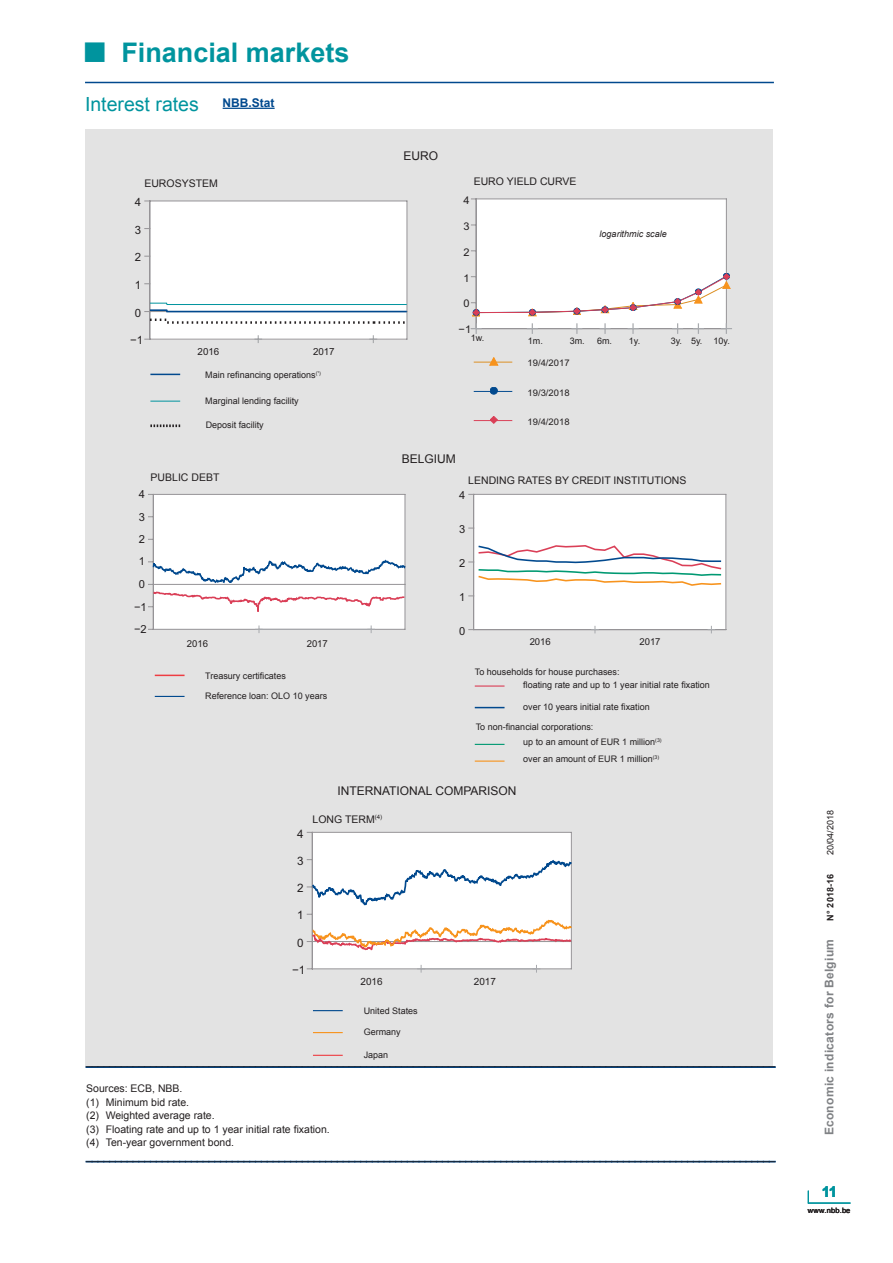
<style>
.page{position:relative;width:893px;height:1263px;background:#fff}
.page>*{position:absolute;margin:0;border:0;box-sizing:border-box;transform-origin:0 0}
.t1{font:700 27px "Arial";color:#00949e}
.t2{font:19.5px "Arial";color:#00949e}
.t3{font:700 15px "Arial";color:#00949e}
.t4{font:12px "Arial";color:#231f20}
.t5{font:700 12px "Arial";letter-spacing:.025em;color:#808285}
.t6{font:700 12px "Arial";color:#01498e}
.t7{font:11.55px "Arial";color:#231f20}
.t8{font:11.4px "Arial";color:#231f20}
.t9{font:11.1px "Arial";color:#231f20}
.t10{font:10.65px "Arial";color:#231f20;scale:1.04 1}
.t11{font:10.5px/13.5px "Arial";color:#231f20}
.t12{font:9.9px "Arial";color:#231f20}
.t13{font:9.75px "Arial";color:#231f20}
.t14{font:9.6px "Arial";color:#231f20}
.t15{font:9.45px "Arial";color:#231f20}
.t16{font:9.15px "Arial";color:#231f20;scale:1.04 1}
.t17{font:9px/13.6px "Arial";color:#231f20}
.t18{font:italic 9px "Arial";color:#231f20}
.t19{font:700 9px "Arial";letter-spacing:.01em;color:#231f20}
.t20{font:7.5px "Arial";letter-spacing:.02em;color:#231f20}
</style>
<div class="page">
<div style="left:85px;top:129px;width:687px;height:938px;background:#e3e3e3"></div>
<hr style="left:150px;top:374px;width:30px;height:1px;background:#01498e">
<hr style="left:150px;top:401px;width:30px;height:1px;background:#00949e">
<svg style="left:150px;top:424px;width:30px;height:3px"></svg>
<hr style="left:155px;top:675px;width:30px;height:1px;background:#ee3d43">
<hr style="left:155px;top:696px;width:30px;height:1px;background:#01498e">
<svg style="left:475px;top:707px;width:29px;height:1px"></svg>
<hr style="left:475px;top:685px;width:29px;height:2px;background:#da3f57">
<svg style="left:475px;top:744px;width:29px;height:1px"></svg>
<hr style="left:475px;top:760px;width:29px;height:2px;background:#f7931d">
<hr style="left:313px;top:1010px;width:30px;height:1px;background:#01498e">
<hr style="left:313px;top:1032px;width:30px;height:1px;background:#f7931d">
<hr style="left:313px;top:1055px;width:30px;height:1px;background:#ee3d43">
<div style="left:150px;top:201px;width:257px;height:138px;background:#fff"></div>
<hr style="left:149px;top:339px;width:258px;height:1px;background:#969497">
<hr style="left:149px;top:201px;width:258px;height:1px;background:#969497">
<hr style="left:407px;top:201px;width:1px;height:139px;background:#969497">
<hr style="left:149px;top:201px;width:1px;height:139px;background:#969497">
<svg style="left:144px;top:302px;width:264px;height:23px"></svg>
<svg style="left:254px;top:335px;width:8px;height:8px"></svg>
<svg style="left:369px;top:335px;width:8px;height:8px"></svg>
<div style="left:153px;top:494px;width:252px;height:135px;background:#fff"></div>
<hr style="left:153px;top:494px;width:252px;height:1px;background:#969497">
<hr style="left:405px;top:494px;width:1px;height:136px;background:#969497">
<hr style="left:153px;top:494px;width:1px;height:136px;background:#969497">
<svg style="left:148px;top:555px;width:258px;height:78px"></svg>
<div style="left:474px;top:494px;width:252px;height:136px;background:#fff"></div>
<hr style="left:473px;top:494px;width:253px;height:1px;background:#969497">
<hr style="left:725px;top:494px;width:1px;height:136px;background:#969497">
<hr style="left:473px;top:494px;width:1px;height:136px;background:#969497">
<hr style="left:473px;top:629px;width:253px;height:1px;background:#969497">
<svg style="left:468px;top:544px;width:254px;height:43px"></svg>
<svg style="left:591px;top:626px;width:8px;height:7px"></svg>
<svg style="left:708px;top:626px;width:7px;height:7px"></svg>
<div style="left:312px;top:832px;width:259px;height:137px;background:#fff"></div>
<hr style="left:312px;top:968px;width:260px;height:1px;background:#969497">
<hr style="left:312px;top:832px;width:260px;height:1px;background:#969497">
<hr style="left:571px;top:832px;width:1px;height:137px;background:#969497">
<hr style="left:312px;top:832px;width:1px;height:137px;background:#969497">
<svg style="left:307px;top:855px;width:265px;height:96px"></svg>
<hr style="left:421px;top:968px;width:115px;height:1px;background:#a8aaae">
<svg style="left:417px;top:965px;width:8px;height:8px"></svg>
<svg style="left:532px;top:965px;width:8px;height:8px"></svg>
<div style="left:476px;top:199px;width:250px;height:130px;background:#fff"></div>
<hr style="left:476px;top:199px;width:251px;height:1px;background:#969497">
<hr style="left:726px;top:199px;width:1px;height:130px;background:#969497">
<hr style="left:476px;top:199px;width:1px;height:130px;background:#969497">
<hr style="left:476px;top:328px;width:250px;height:1px;background:#969497">
<svg style="left:471px;top:274px;width:259px;height:42px"></svg>
<svg style="left:471px;top:323px;width:11px;height:11px"></svg>
<svg style="left:527px;top:323px;width:11px;height:11px"></svg>
<svg style="left:571px;top:323px;width:11px;height:11px"></svg>
<svg style="left:600px;top:323px;width:10px;height:11px"></svg>
<svg style="left:628px;top:323px;width:11px;height:11px"></svg>
<svg style="left:672px;top:323px;width:11px;height:11px"></svg>
<svg style="left:693px;top:323px;width:11px;height:11px"></svg>
<svg style="left:721px;top:323px;width:11px;height:11px"></svg>
<hr style="left:474px;top:362px;width:38px;height:1px;background:#dc8e21">
<svg style="left:490px;top:357px;width:8px;height:8px"></svg>
<hr style="left:474px;top:391px;width:38px;height:1px;background:#01498e">
<div style="left:490px;top:387px;width:7px;height:7px;background:#01498e;border:1px solid #01498e;border-radius:50%"></div>
<hr style="left:474px;top:420px;width:38px;height:1px;background:#da3f57">
<svg style="left:490px;top:416px;width:7px;height:7px"></svg>
<svg style="left:808px;top:1191px;width:1px;height:12px"></svg>
<hr style="left:808px;top:1203px;width:42px;height:1px;background:#00949e">
<svg style="left:86px;top:1066px;width:690px;height:2px"></svg>
<svg style="left:86px;top:1161px;width:690px;height:1px"></svg>
<hr style="left:85px;top:82px;width:689px;height:1px;background:#01498e">
<hr style="left:223px;top:108px;width:52px;height:1px;background:#01498e">
<h1 class="t1" style="left:121px;top:35px;width:230px">Financial markets</h1>
<h2 class="t2" style="left:85px;top:92px;width:115px">Interest rates</h2>
<p class="t6" style="left:223px;top:95px;width:53px">NBB.Stat</p>
<p class="t11" style="left:144px;top:177px;width:75px">EUROSYSTEM</p>
<p class="t8" style="left:135px;top:195px;width:8px">4</p>
<p class="t8" style="left:135px;top:222px;width:8px">3</p>
<p class="t8" style="left:135px;top:250px;width:8px">2</p>
<p class="t8" style="left:135px;top:278px;width:8px">1</p>
<p class="t8" style="left:135px;top:305px;width:8px">0</p>
<p class="t8" style="left:130px;top:333px;width:15px">−1</p>
<p class="t13" style="left:198px;top:346px;width:23px">2016</p>
<p class="t13" style="left:313px;top:346px;width:23px">2017</p>
<p class="t17" style="left:205px;top:368px;width:117px">Main refinancing operations<sup>(¹)</sup></p>
<p class="t17" style="left:205px;top:394px;width:95px">Marginal lending facility</p>
<p class="t17" style="left:206px;top:418px;width:60px">Deposit facility</p>
<p class="t11" style="left:151px;top:471px;width:70px">PUBLIC DEBT</p>
<p class="t9" style="left:139px;top:487px;width:8px">4</p>
<p class="t9" style="left:139px;top:509px;width:8px">3</p>
<p class="t9" style="left:139px;top:532px;width:8px">2</p>
<p class="t9" style="left:139px;top:554px;width:8px">1</p>
<p class="t9" style="left:139px;top:577px;width:8px">0</p>
<p class="t9" style="left:134px;top:599px;width:14px">−1</p>
<p class="t9" style="left:134px;top:622px;width:14px">−2</p>
<p class="t14" style="left:187px;top:638px;width:23px">2016</p>
<p class="t14" style="left:307px;top:638px;width:23px">2017</p>
<p class="t17" style="left:205px;top:669px;width:82px">Treasury certificates</p>
<p class="t17" style="left:205px;top:689px;width:124px">Reference loan: OLO 10 years</p>
<p class="t4" style="left:403px;top:148px;width:36px">EURO</p>
<p class="t11" style="left:474px;top:175px;width:104px">EURO YIELD CURVE</p>
<p class="t10" style="left:463px;top:193px;width:7px">4</p>
<p class="t10" style="left:463px;top:219px;width:7px">3</p>
<p class="t10" style="left:463px;top:245px;width:7px">2</p>
<p class="t10" style="left:463px;top:271px;width:7px">1</p>
<p class="t10" style="left:463px;top:297px;width:7px">0</p>
<p class="t18" style="left:600px;top:228px;width:69px">logarithmic scale</p>
<p class="t10" style="left:459px;top:323px;width:14px">−1</p>
<p class="t17" style="left:471px;top:331px;width:15px">1w.</p>
<p class="t17" style="left:528px;top:334px;width:17px">1m.</p>
<p class="t17" style="left:570px;top:334px;width:44px">3m. 6m.</p>
<p class="t17" style="left:629px;top:334px;width:13px">1y.</p>
<p class="t17" style="left:671px;top:334px;width:61px">3y. 5y. 10y.</p>
<p class="t16" style="left:528px;top:357px;width:42px">19/4/2017</p>
<p class="t16" style="left:528px;top:386px;width:42px">19/3/2018</p>
<p class="t16" style="left:528px;top:416px;width:42px">19/4/2018</p>
<p class="t4" style="left:402px;top:451px;width:56px">BELGIUM</p>
<p class="t11" style="left:468px;top:473px;width:220px">LENDING RATES BY CREDIT INSTITUTIONS</p>
<p class="t9" style="left:459px;top:488px;width:8px">4</p>
<p class="t9" style="left:459px;top:522px;width:8px">3</p>
<p class="t9" style="left:459px;top:556px;width:8px">2</p>
<p class="t9" style="left:459px;top:590px;width:8px">1</p>
<p class="t9" style="left:459px;top:623px;width:8px">0</p>
<p class="t15" style="left:530px;top:635px;width:23px">2016</p>
<p class="t15" style="left:639px;top:635px;width:23px">2017</p>
<p class="t17" style="left:523px;top:665px;width:188px;text-indent:-48px">To households for house purchases:<br>floating rate and up to 1 year initial rate fixation</p>
<p class="t17" style="left:476px;top:697px;width:175px;line-height:19.6px;text-indent:47px">over 10 years initial rate fixation<br>To non-financial corporations:</p>
<p class="t17" style="left:523px;top:733px;width:140px;line-height:16.8px">up to an amount of EUR 1 million<sup>(3) </sup>over an amount of EUR 1 million<sup>(3)</sup></p>
<p class="t4" style="left:337px;top:783px;width:181px">INTERNATIONAL COMPARISON</p>
<p class="t7" style="left:297px;top:826px;width:8px">4</p>
<p class="t7" style="left:297px;top:853px;width:8px">3</p>
<p class="t7" style="left:297px;top:880px;width:8px">2</p>
<p class="t7" style="left:297px;top:908px;width:8px">1</p>
<p class="t7" style="left:297px;top:935px;width:8px">0</p>
<p class="t7" style="left:292px;top:962px;width:15px">−1</p>
<p class="t11" style="left:313px;top:812px;width:71px">LONG TERM<sup>(4)</sup></p>
<p class="t12" style="left:361px;top:975px;width:24px">2016</p>
<p class="t12" style="left:474px;top:975px;width:24px">2017</p>
<p class="t17" style="left:364px;top:1004px;width:56px">United States</p>
<p class="t17" style="left:364px;top:1025px;width:39px">Germany</p>
<p class="t17" style="left:364px;top:1048px;width:26px">Japan</p>
<p class="t11" style="left:86px;top:1055px;width:690px">______________________________________________________________________________________________________________________</p>
<p class="t11" style="left:86px;top:1082px;width:690px">Sources: ECB, NBB.<br>(1) Minimum bid rate.<br>(2) Weighted average rate.<br>(3) Floating rate and up to 1 year initial rate fixation.<br>(4) Ten-year government bond. ______________________________________________________________________________________________________________________</p>
<p class="t17" style="left:824px;top:855px;width:47px;rotate:-90deg">20/04/2018</p>
<p class="t19" style="left:824px;top:921px;width:49px;rotate:-90deg">N° 2018-16</p>
<p class="t5" style="left:821px;top:1135px;width:198px;rotate:-90deg">Economic indicators for Belgium</p>
<h3 class="t3" style="left:821px;top:1182px;width:17px">11</h3>
<p class="t20" style="left:808px;top:1205px;width:44px">www.nbb.be</p>
</div>
